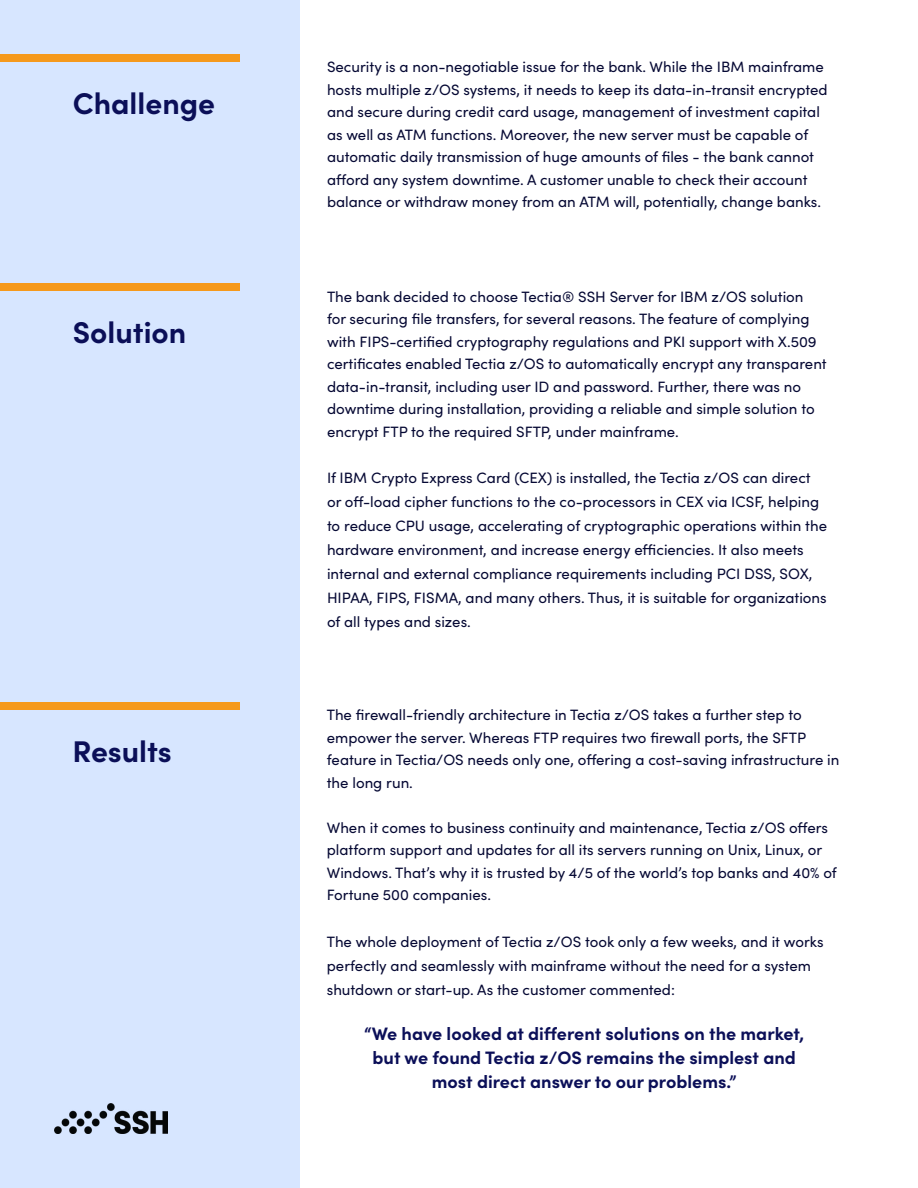
<style>
.page{position:relative;width:918px;height:1188px;background:#fff}
.page>*{position:absolute;margin:0;border:0;box-sizing:border-box;transform-origin:0 0}
.t1{font:700 30px "Sofia Pro";color:#0b0f58}
.t2{font:700 18px/24px "Sofia Pro";color:#0b0f58;text-align:center}
.t3{font:15px/22.5px "Sofia Pro";color:#060934}
</style>
<div class="page">
<div style="left:0;top:0;width:300px;height:1188px;background:#d7e6ff"></div>
<div style="left:0;top:284px;width:240px;height:7px;background:#f5991c"></div>
<img style="left:54px;top:1104px;width:113px;height:30px">
<div style="left:0;top:54px;width:240px;height:8px;background:#f5991c"></div>
<div style="left:0;top:702px;width:240px;height:8px;background:#f5991c"></div>
<h1 class="t1" style="left:73px;top:80px;width:144px">Challenge</h1>
<h1 class="t1" style="left:73px;top:309px;width:115px">Solution</h1>
<h1 class="t1" style="left:73px;top:728px;width:101px">Results</h1>
<p class="t3" style="left:327px;top:55px;width:502px">Security is a non-negotiable issue for the bank. While the IBM mainframe hosts multiple z/OS systems, it needs to keep its data-in-transit encrypted and secure during credit card usage, management of investment capital as well as ATM functions. Moreover, the new server must be capable of automatic daily transmission of huge amounts of files - the bank cannot afford any system downtime. A customer unable to check their account balance or withdraw money from an ATM will, potentially, change banks.</p>
<p class="t3" style="left:327px;top:284px;width:501px">The bank decided to choose Tectia® SSH Server for IBM z/OS solution<br>for securing file transfers, for several reasons. The feature of complying with FIPS-certified cryptography regulations and PKI support with X.509 certificates enabled Tectia z/OS to automatically encrypt any transparent data-in-transit, including user ID and password. Further, there was no downtime during installation, providing a reliable and simple solution to encrypt FTP to the required SFTP, under mainframe.</p>
<p class="t3" style="left:327px;top:465px;width:502px;line-height:24px">If IBM Crypto Express Card (CEX) is installed, the Tectia z/OS can direct or off-load cipher functions to the co-processors in CEX via ICSF, helping to reduce CPU usage, accelerating of cryptographic operations within the hardware environment, and increase energy efficiencies. It also meets internal and external compliance requirements including PCI DSS, SOX, HIPAA, FIPS, FISMA, and many others. Thus, it is suitable for organizations of all types and sizes.</p>
<p class="t3" style="left:327px;top:703px;width:514px">The firewall-friendly architecture in Tectia z/OS takes a further step to empower the server. Whereas FTP requires two firewall ports, the SFTP feature in Tectia/OS needs only one, offering a cost-saving infrastructure in the long run.</p>
<p class="t3" style="left:327px;top:815px;width:512px">When it comes to business continuity and maintenance, Tectia z/OS offers platform support and updates for all its servers running on Unix, Linux, or Windows. That’s why it is trusted by 4/5 of the world’s top banks and 40% of Fortune 500 companies.</p>
<p class="t3" style="left:327px;top:929px;width:498px;line-height:24px">The whole deployment of Tectia z/OS took only a few weeks, and it works perfectly and seamlessly with mainframe without the need for a system shutdown or start-up. As the customer commented:</p>
<p class="t2" style="left:364px;top:1021px;width:442px">“We have looked at different solutions on the market, but we found Tectia z/OS remains the simplest and most direct answer to our problems.”</p>
</div>
